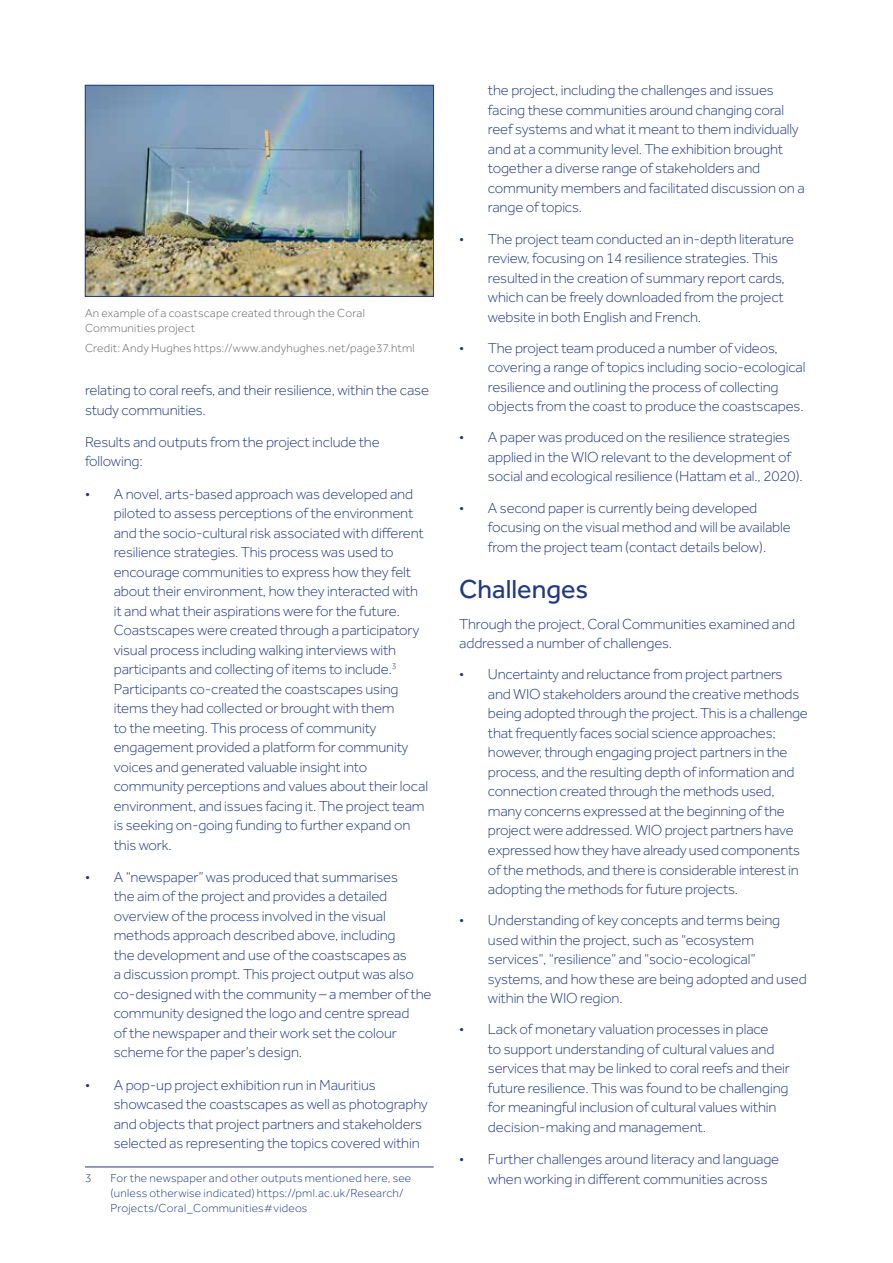
<style>
.page{position:relative;width:893px;height:1263px;background:#fff}
.page>*{position:absolute;margin:0;border:0;box-sizing:border-box;transform-origin:0 0}
.Heading_level_2{font:27px "Effra";color:#223983}
.Body_-_level_2{font:300 15px/19.5px "Effra";letter-spacing:-.01em;color:#223983}
.Footnote{font:300 12px/15px "Effra";letter-spacing:.015em;color:#223983}
.Picture_caption_basi{font:300 12px/15px "Effra";letter-spacing:.02em;color:#636466}
</style>
<div class="page">
<hr style="left:85px;top:1166px;width:349px;height:1px;background:#223983">
<img style="left:87px;top:87px;width:345px;height:208px">
<div style="left:85px;top:85px;width:349px;height:212px;border:1px solid #223983"></div>
<p class="Picture_caption_basi" style="left:85px;top:306px;width:281px">An example of a coastscape created through the Coral<br>Communities project</p>
<p class="Picture_caption_basi" style="left:85px;top:340px;width:331px">Credit: Andy Hughes https://www.andyhughes.net/page37.html</p>
<p class="Body_-_level_2" style="left:85px;top:380px;width:345px">relating to coral reefs, and their resilience, within the case study communities.</p>
<p class="Body_-_level_2" style="left:85px;top:432px;width:296px">Results and outputs from the project include the following:</p>
<p class="Body_-_level_2" style="left:114px;top:484px;width:316px;text-indent:-29px">• A novel, arts-based approach was developed and piloted to assess perceptions of the environment and the socio-cultural risk associated with different resilience strategies. This process was used to encourage communities to express how they felt about their environment, how they interacted with it and what their aspirations were for the future.<br>Coastscapes were created through a participatory visual process including walking interviews with participants and collecting of items to include.<sup>3<br></sup>Participants co-created the coastscapes using items they had collected or brought with them<br>to the meeting. This process of community engagement provided a platform for community voices and generated valuable insight into community perceptions and values about their local environment, and issues facing it. The project team is seeking on-going funding to further expand on this work.</p>
<p class="Body_-_level_2" style="left:114px;top:867px;width:319px;text-indent:-29px">• A “newspaper” was produced that summarises<br>the aim of the project and provides a detailed overview of the process involved in the visual methods approach described above, including<br>the development and use of the coastscapes as<br>a discussion prompt. This project output was also co-designed with the community – a member of the community designed the logo and centre spread<br>of the newspaper and their work set the colour scheme for the paper’s design.</p>
<p class="Body_-_level_2" style="left:114px;top:1075px;width:316px;text-indent:-29px">• A pop-up project exhibition run in Mauritius showcased the coastscapes as well as photography and objects that project partners and stakeholders selected as representing the topics covered within</p>
<p class="Footnote" style="left:85px;top:1170px;width:8px">3</p>
<p class="Footnote" style="left:111px;top:1170px;width:302px">For the newspaper and other outputs mentioned here, see (unless otherwise indicated) https://pml.ac.uk/Research/<br>Projects/Coral_Communities#videos</p>
<p class="Body_-_level_2" style="left:488px;top:80px;width:318px">the project, including the challenges and issues facing these communities around changing coral reef systems and what it meant to them individually and at a community level. The exhibition brought together a diverse range of stakeholders and community members and facilitated discussion on a range of topics.</p>
<p class="Body_-_level_2" style="left:488px;top:229px;width:308px;text-indent:-29px">• The project team conducted an in-depth literature review, focusing on 14 resilience strategies. This resulted in the creation of summary report cards, which can be freely downloaded from the project website in both English and French.</p>
<p class="Body_-_level_2" style="left:488px;top:338px;width:319px;text-indent:-29px">• The project team produced a number of videos, covering a range of topics including socio-ecological resilience and outlining the process of collecting objects from the coast to produce the coastscapes.</p>
<p class="Body_-_level_2" style="left:488px;top:428px;width:316px;text-indent:-29px">• A paper was produced on the resilience strategies applied in the WIO relevant to the development of social and ecological resilience (Hattam et al., 2020).</p>
<p class="Body_-_level_2" style="left:488px;top:498px;width:304px;text-indent:-29px">• A second paper is currently being developed focusing on the visual method and will be available from the project team (contact details below).</p>
<p class="Heading_level_2" style="left:459px;top:573px;width:131px">Challenges</p>
<p class="Body_-_level_2" style="left:459px;top:614px;width:337px">Through the project, Coral Communities examined and addressed a number of challenges.</p>
<p class="Body_-_level_2" style="left:488px;top:665px;width:321px;text-indent:-29px">• Uncertainty and reluctance from project partners and WIO stakeholders around the creative methods being adopted through the project. This is a challenge that frequently faces social science approaches; however, through engaging project partners in the process, and the resulting depth of information and connection created through the methods used, many concerns expressed at the beginning of the project were addressed. WIO project partners have expressed how they have already used components of the methods, and there is considerable interest in adopting the methods for future projects.</p>
<p class="Body_-_level_2" style="left:488px;top:910px;width:320px;text-indent:-29px">• Understanding of key concepts and terms being used within the project, such as “ecosystem services”, “resilience” and “socio-ecological” systems, and how these are being adopted and used within the WIO region.</p>
<p class="Body_-_level_2" style="left:488px;top:1019px;width:303px;text-indent:-29px">• Lack of monetary valuation processes in place<br>to support understanding of cultural values and services that may be linked to coral reefs and their future resilience. This was found to be challenging for meaningful inclusion of cultural values within decision-making and management.</p>
<p class="Body_-_level_2" style="left:488px;top:1149px;width:293px;text-indent:-29px">• Further challenges around literacy and language when working in different communities across</p>
</div>
